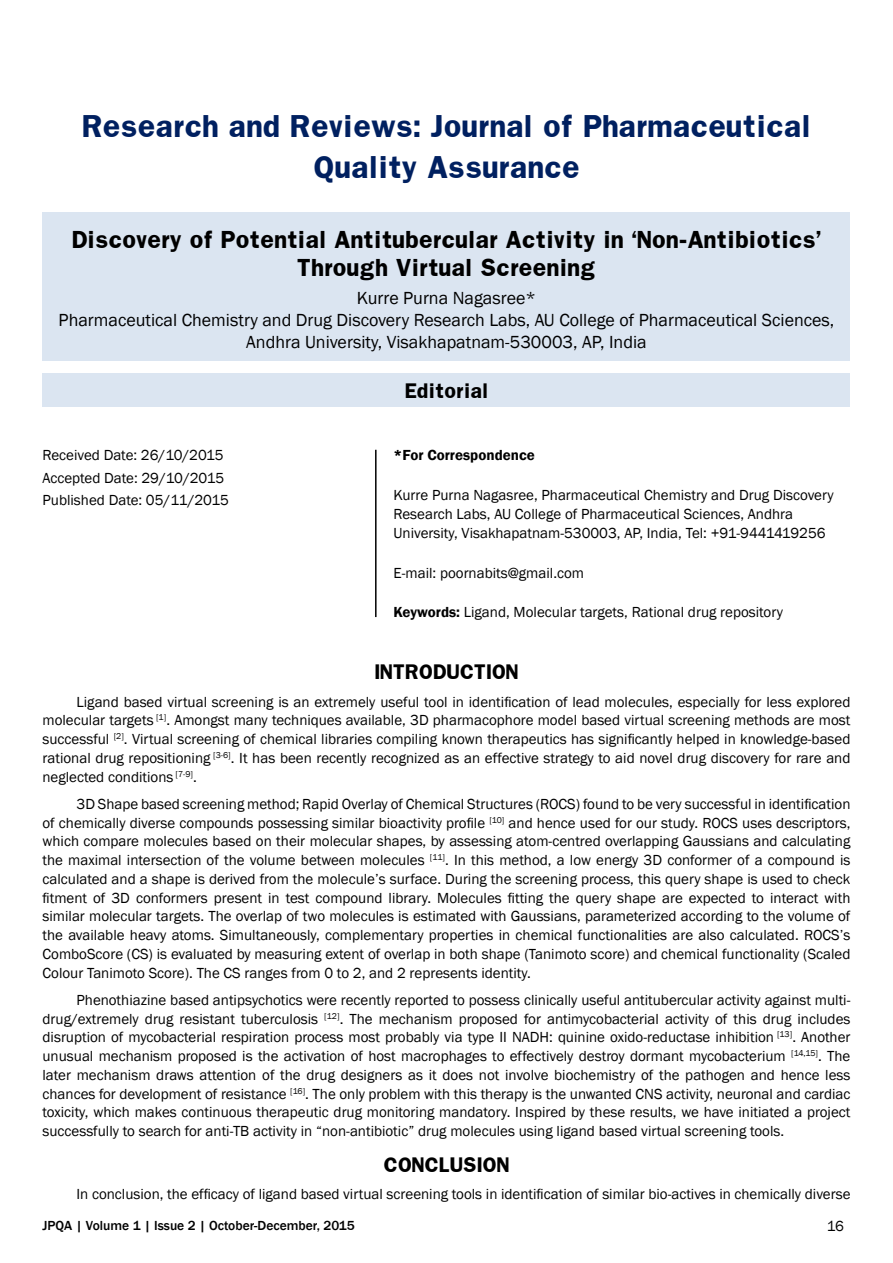
<style>
.page{position:relative;width:893px;height:1263px;background:#fff}
.page>*{position:absolute;margin:0;border:0;box-sizing:border-box;transform-origin:0 0}
.t1{font:700 27px/40.5px "Franklin";color:#002060;text-align:center}
.t2{font:700 21px/28.5px "Franklin";color:#000;text-align:center}
.t3{font:18px/21.9px "Franklin Gothic";color:#000;text-align:center}
.t4{font:700 18px "Franklin";color:#000}
.t5{font:15px/18.8px "Franklin Gothic";color:#000;text-align:justify}
.t6{font:600 15px "Franklin Gothic";color:#000}
.t7{font:500 13.5px "Franklin Gothic";color:#000}
.s1{font-weight:600}
</style>
<div class="page">
<div style="left:43px;top:212px;width:807px;height:149px;background:#dbe5f1"></div>
<div style="left:43px;top:374px;width:807px;height:33px;background:#dbe5f1"></div>
<hr style="left:375px;top:450px;width:2px;height:167px;background:#000">
<h1 class="t1" style="left:82px;top:106px;width:730px">Research and Reviews: Journal of Pharmaceutical<br>Quality Assurance</h1>
<h2 class="t2" style="left:71px;top:225px;width:752px">Discovery of Potential Antitubercular Activity in ‘Non-Antibiotics’<br>Through Virtual Screening</h2>
<p class="t3" style="left:59px;top:288px;width:777px">Kurre Purna Nagasree*<br>Pharmaceutical Chemistry and Drug Discovery Research Labs, AU College of Pharmaceutical Sciences,<br>Andhra University, Visakhapatnam-530003, AP, India</p>
<p class="t4" style="left:404px;top:378px;width:86px">Editorial</p>
<p class="t5" style="left:43px;top:444px;width:188px;line-height:22.5px;text-align:left">Received Date: 26/10/2015<br>Accepted Date: 29/10/2015<br>Published Date: 05/11/2015</p>
<p class="t6" style="left:394px;top:446px;width:143px">*For Correspondence</p>
<p class="t5" style="left:394px;top:486px;width:442px;text-align:left">Kurre Purna Nagasree, Pharmaceutical Chemistry and Drug Discovery<br>Research Labs, AU College of Pharmaceutical Sciences, Andhra<br>University, Visakhapatnam-530003, AP, India, Tel: +91-9441419256</p>
<p class="t5" style="left:394px;top:564px;width:192px">E-mail: poornabits@gmail.com</p>
<p class="t5" style="left:394px;top:603px;width:391px"><span class="s1">Keywords:</span> Ligand, Molecular targets, Rational drug repository</p>
<p class="t4" style="left:374px;top:660px;width:146px">INTRODUCTION</p>
<p class="t5" style="left:43px;top:692px;width:809px;text-indent:34px">Ligand based virtual screening is an extremely useful tool in identification of lead molecules, especially for less explored molecular targets <sup>[1]</sup>. Amongst many techniques available, 3D pharmacophore model based virtual screening methods are most successful <sup>[2]</sup>. Virtual screening of chemical libraries compiling known therapeutics has significantly helped in knowledge-based rational drug repositioning <sup>[3-6]</sup>. It has been recently recognized as an effective strategy to aid novel drug discovery for rare and neglected conditions <sup>[7-9]</sup>.</p>
<p class="t5" style="left:43px;top:795px;width:809px;text-indent:34px">3D Shape based screening method; Rapid Overlay of Chemical Structures (ROCS) found to be very successful in identification of chemically diverse compounds possessing similar bioactivity profile <sup>[10]</sup> and hence used for our study. ROCS uses descriptors, which compare molecules based on their molecular shapes, by assessing atom-centred overlapping Gaussians and calculating the maximal intersection of the volume between molecules <sup>[11]</sup>. In this method, a low energy 3D conformer of a compound is calculated and a shape is derived from the molecule’s surface. During the screening process, this query shape is used to check fitment of 3D conformers present in test compound library. Molecules fitting the query shape are expected to interact with similar molecular targets. The overlap of two molecules is estimated with Gaussians, parameterized according to the volume of the available heavy atoms. Simultaneously, complementary properties in chemical functionalities are also calculated. ROCS’s ComboScore (CS) is evaluated by measuring extent of overlap in both shape (Tanimoto score) and chemical functionality (Scaled Colour Tanimoto Score). The CS ranges from 0 to 2, and 2 represents identity.</p>
<p class="t5" style="left:43px;top:991px;width:809px;text-indent:34px">Phenothiazine based antipsychotics were recently reported to possess clinically useful antitubercular activity against multi&shy;drug/extremely drug resistant tuberculosis <sup>[12]</sup>. The mechanism proposed for antimycobacterial activity of this drug includes disruption of mycobacterial respiration process most probably via type II NADH: quinine oxido-reductase inhibition <sup>[13]</sup>. Another unusual mechanism proposed is the activation of host macrophages to effectively destroy dormant mycobacterium <sup>[14,15]</sup>. The later mechanism draws attention of the drug designers as it does not involve biochemistry of the pathogen and hence less chances for development of resistance <sup>[16]</sup>. The only problem with this therapy is the unwanted CNS activity, neuronal and cardiac toxicity, which makes continuous therapeutic drug monitoring mandatory. Inspired by these results, we have initiated a project successfully to search for anti-TB activity in “non-antibiotic” drug molecules using ligand based virtual screening tools.</p>
<p class="t4" style="left:384px;top:1152px;width:127px">CONCLUSION</p>
<p class="t5" style="left:77px;top:1185px;width:775px">In conclusion, the efficacy of ligand based virtual screening tools in identification of similar bio-actives in chemically diverse</p>
<p class="t7" style="left:43px;top:1217px;width:314px">JPQA | Volume 1 | Issue 2 | October-December, 2015</p>
<p class="t5" style="left:827px;top:1217px;width:19px">16</p>
</div>
